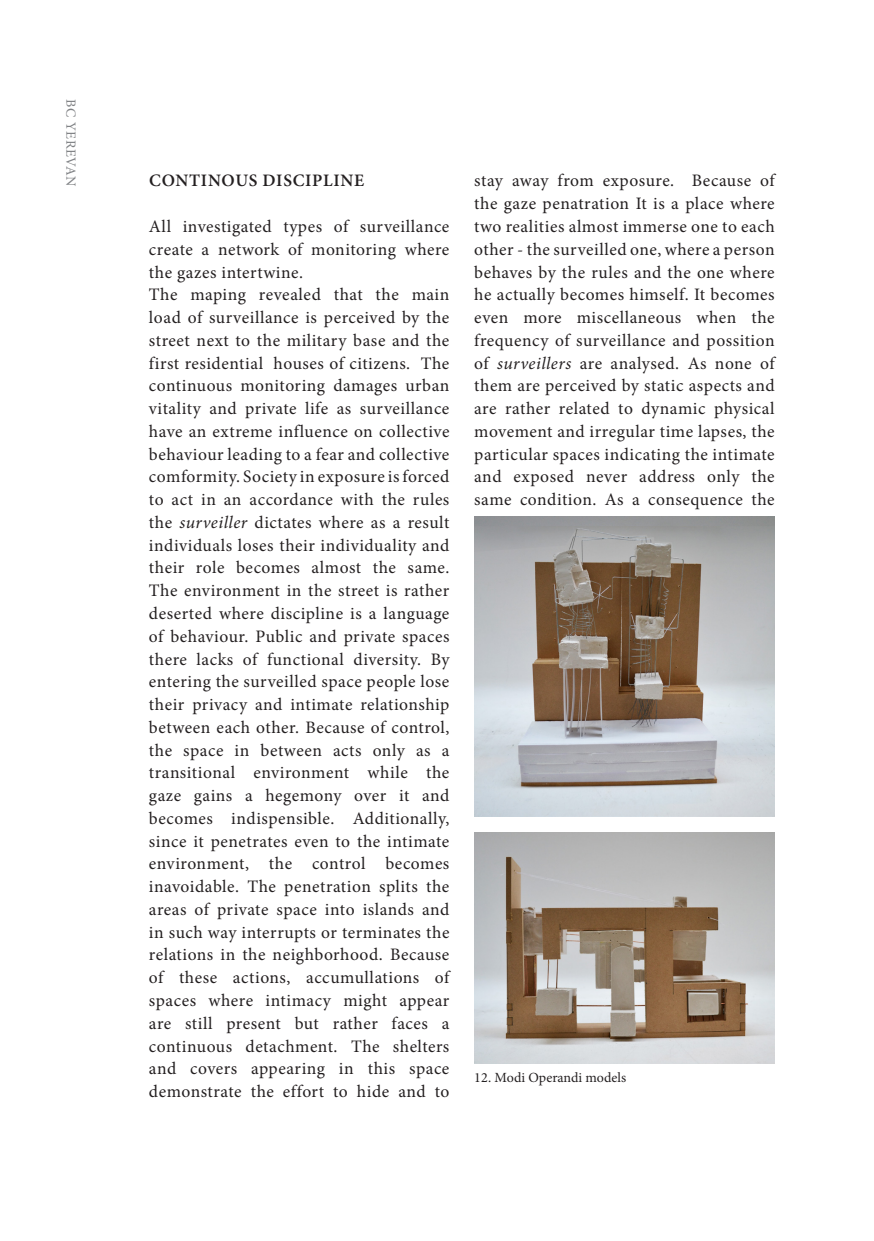
<style>
.page{position:relative;width:874px;height:1241px;background:#fff}
.page>*{position:absolute;margin:0;border:0;box-sizing:border-box;transform-origin:0 0}
.IW-ESSAY-MAIN_BODY{font:17.5px/22.8px "Minion Pro";letter-spacing:.03em;color:#231f20;text-align:justify}
.IW-ESSAY-SUBTITLE{font:600 17.5px "Minion Pro";letter-spacing:.04em;color:#231f20}
.CW-CAPTION{font:14px "Minion Pro";color:#231f20}
.IW-ESSAY-AUTHOR_left{font:14px "Minion Pro";letter-spacing:.04em;color:#808285}
.s1{font-style:italic}
</style>
<div class="page">
<img style="left:474px;top:516px;width:300px;height:300px">
<img style="left:474px;top:832px;width:300px;height:231px">
<p class="IW-ESSAY-AUTHOR_left" style="left:80px;top:99px;width:89px;rotate:90deg">BC YEREVAN</p>
<p class="IW-ESSAY-SUBTITLE" style="left:149px;top:169px;width:216px">CONTINOUS DISCIPLINE</p>
<p class="IW-ESSAY-MAIN_BODY" style="left:149px;top:215px;width:302px">All investigated types of surveillance create a network of monitoring where the gazes intertwine.</p>
<p class="IW-ESSAY-MAIN_BODY" style="left:149px;top:283px;width:302px">The maping revealed that the main load of surveillance is perceived by the street next to the military base and the first residential houses of citizens. The continuous monitoring damages urban vitality and private life as surveillance have an extreme influence on collective behaviour leading to a fear and collective comformity. Society in exposure is forced to act in an accordance with the rules the <span class="s1">surveiller</span> dictates where as a result individuals loses their individuality and their role becomes almost the same.<br>The environment in the street is rather deserted where discipline is a language of behaviour. Public and private spaces there lacks of functional diversity. By entering the surveilled space people lose their privacy and intimate relationship between each other. Because of control, the space in between acts only as a transitional environment while the gaze gains a hegemony over it and becomes indispensible. Additionally, since it penetrates even to the intimate environment, the control becomes inavoidable. The penetration splits the areas of private space into islands and in such way interrupts or terminates the relations in the neighborhood. Because of these actions, accumullations of spaces where intimacy might appear are still present but rather faces a continuous detachment. The shelters and covers appearing in this space demonstrate the effort to hide and to</p>
<p class="IW-ESSAY-MAIN_BODY" style="left:474px;top:169px;width:302px">stay away from exposure. Because of the gaze penatration It is a place where two realities almost immerse one to each other - the surveilled one, where a person behaves by the rules and the one where he actually becomes himself. It becomes even more miscellaneous when the frequency of surveillance and possition of <span class="s1">surveillers</span> are analysed. As none of them are perceived by static aspects and are rather related to dynamic physical movement and irregular time lapses, the particular spaces indicating the intimate and exposed never address only the same condition. As a consequence the</p>
<p class="CW-CAPTION" style="left:474px;top:1068px;width:153px">12. Modi Operandi models</p>
</div>
